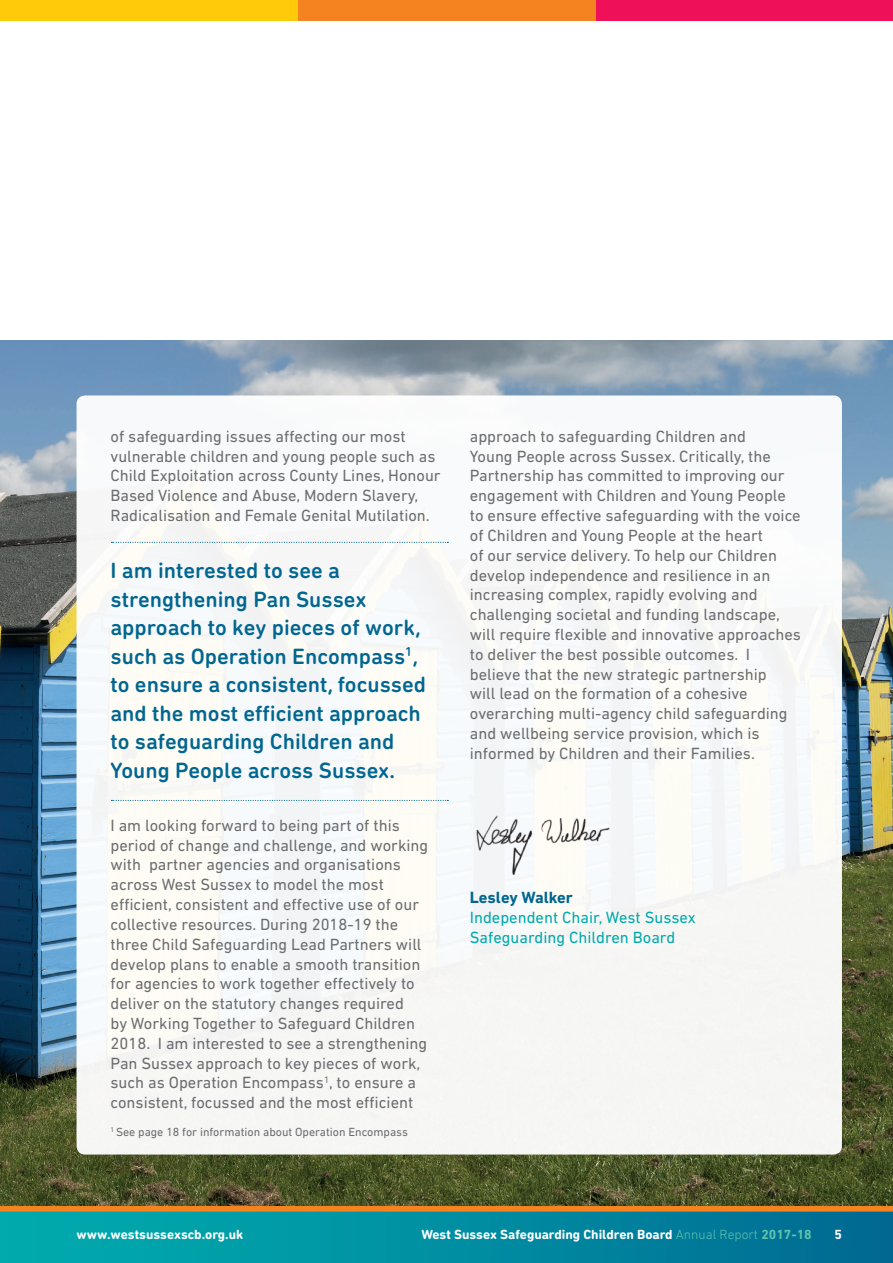
<style>
.page{position:relative;width:893px;height:1263px;background:#fff}
.page>*{position:absolute;margin:0;border:0;box-sizing:border-box;transform-origin:0 0}
.t1{font:500 22.5px/28.5px "DIN Next Rounded LT Pro";color:#016690}
.t2{font:16.5px/19.8px "DIN Next LT Pro";color:#6c6d70}
.t3{font:16.5px/19.8px "DIN Next LT Pro";color:#00aaad}
.t4{font:700 16.5px "DIN Next LT Pro";color:#016690}
.t5{font:700 13.5px "DIN Next Rounded LT Pro";color:#fff}
.t6{font:700 13.5px "DIN Next LT Pro";color:#fff}
.t7{font:12px "DIN Next LT Pro";color:#6c6d70}
.s1{font-family:"DIN Next LT Pro";font-weight:300;color:#5dc3ad}
.s2{font-family:"DIN Next LT Pro";color:#5dc3ad}
</style>
<div class="page">
<div style="left:0;top:1211px;width:893px;height:52px;background:linear-gradient(to right,#00afaf,#006b93)"></div>
<div style="left:0;top:1205px;width:893px;height:6px;background:#f58420"></div>
<div style="left:0;top:0;width:298px;height:20px;background:#feca0a"></div>
<div style="left:298px;top:0;width:298px;height:20px;background:#f58420"></div>
<div style="left:596px;top:0;width:297px;height:20px;background:#ee1059"></div>
<img style="left:0;top:340px;width:893px;height:865px">
<div style="left:77px;top:395px;width:765px;height:759px;background:#f7f9f6;border-radius:9px"></div>
<img style="left:476px;top:815px;width:134px;height:60px">
<svg style="left:111px;top:542px;width:337px;height:1px"></svg>
<svg style="left:111px;top:800px;width:337px;height:1px"></svg>
<p class="t2" style="left:111px;top:426px;width:332px">of safeguarding issues affecting our most vulnerable children and young people such as Child Exploitation across County Lines, Honour Based Violence and Abuse, Modern Slavery, Radicalisation and Female Genital Mutilation.</p>
<h1 class="t1" style="left:111px;top:556px;width:317px">I am interested to see a strengthening Pan Sussex approach to key pieces of work, such as Operation Encompass<sup>1</sup>, to ensure a consistent, focussed and the most efficient approach to safeguarding Children and<br>Young People across Sussex.</h1>
<p class="t2" style="left:111px;top:815px;width:319px">I am looking forward to being part of this period of change and challenge, and working with partner agencies and organisations across West Sussex to model the most efficient, consistent and effective use of our collective resources. During 2018-19 the three Child Safeguarding Lead Partners will develop plans to enable a smooth transition for agencies to work together effectively to deliver on the statutory changes required<br>by Working Together to Safeguard Children 2018. I am interested to see a strengthening Pan Sussex approach to key pieces of work, such as Operation Encompass<sup>1</sup>, to ensure a consistent, focussed and the most efficient</p>
<p class="t7" style="left:111px;top:1124px;width:299px"><sup>1</sup> See page 18 for information about Operation Encompass</p>
<p class="t2" style="left:470px;top:426px;width:333px">approach to safeguarding Children and<br>Young People across Sussex. Critically, the Partnership has committed to improving our engagement with Children and Young People to ensure effective safeguarding with the voice of Children and Young People at the heart<br>of our service delivery. To help our Children develop independence and resilience in an increasing complex, rapidly evolving and challenging societal and funding landscape, will require flexible and innovative approaches to deliver the best possible outcomes. I believe that the new strategic partnership<br>will lead on the formation of a cohesive overarching multi-agency child safeguarding and wellbeing service provision, which is informed by Children and their Families.</p>
<p class="t4" style="left:470px;top:888px;width:105px">Lesley Walker</p>
<p class="t3" style="left:470px;top:907px;width:227px">Independent Chair, West Sussex<br>Safeguarding Children Board</p>
<p class="t5" style="left:77px;top:1227px;width:168px">www.westsussexscb.org.uk</p>
<p class="t5" style="left:421px;top:1227px;width:392px">West Sussex Safeguarding Children Board <span class="s1">Annual Report</span> <span class="s2">2017-18</span></p>
<p class="t6" style="left:834px;top:1227px;width:9px">5</p>
</div>
